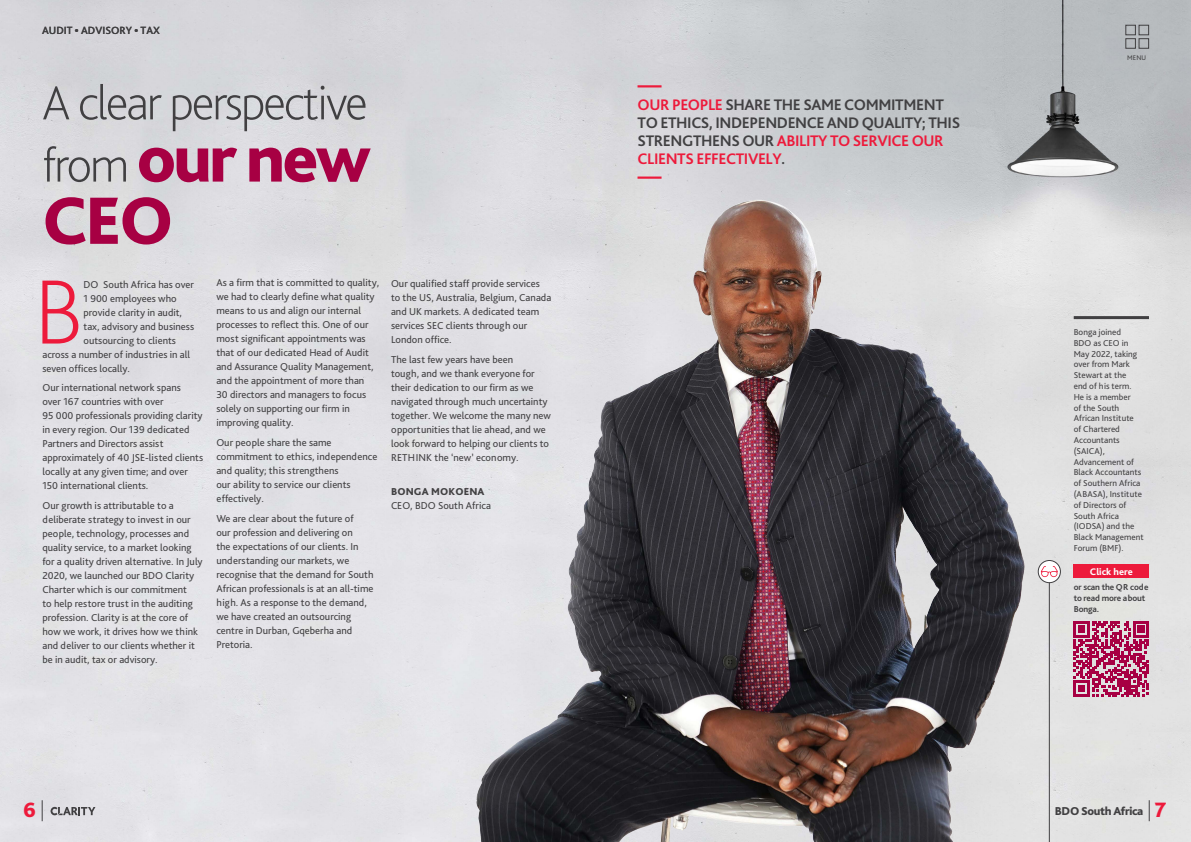
<style>
.page{position:relative;width:1191px;height:842px;background:#fff}
.page>*{position:absolute;margin:0;border:0;box-sizing:border-box;transform-origin:0 0}
.t1{font:200 95.5px "Bliss Pro";color:#ed1a3b}
.t2{font:800 70px/62.2px "Bliss Pro";letter-spacing:-.04em;color:#a70043}
.t3{font:200 50px "Bliss Pro";letter-spacing:-.04em;color:#414042}
.t4{font:800 21.7px "Bliss Pro";color:#ed1a3b}
.t5{font:700 16px/18px "Bliss Pro";letter-spacing:-.025em;color:#414042}
.t6{font:800 12px "Bliss Pro";letter-spacing:-.03em;color:#414042}
.t7{font:500 11px "Bliss Pro";letter-spacing:.005em;color:#414042}
.t8{font:10.5px/14px "Bliss Pro";color:#414042}
.t9{font:800 10.5px "Bliss Pro";letter-spacing:.015em;color:#414042}
.t10{font:800 10px "Bliss Pro";color:#fff}
.t11{font:9px/10.8px "Bliss Pro";color:#414042}
.t12{font:700 9px/10.8px "Bliss Pro";letter-spacing:-.015em;color:#414042}
.t13{font:7px "Bliss Pro";color:#414042}
.s1{font-weight:800}
.s2{font-weight:200;font-size:50px;color:#414042}
.s3{color:#ed1a3b}
.s4{font-size:21.7px;color:#ed1a3b}
</style>
<div class="page">
<img style="left:0;top:0;width:1191px;height:842px">
<img style="left:415px;top:159px;width:638px;height:683px">
<hr style="left:1049px;top:579px;width:1px;height:263px;background:#414042">
<svg style="left:1038px;top:560px;width:22px;height:23px"></svg>
<svg style="left:1040px;top:566px;width:17px;height:11px"></svg>
<div style="left:1038px;top:560px;width:22px;height:23px;border:1px solid #414042;border-radius:50%"></div>
<hr style="left:1073px;top:316px;width:76px;height:3px;background:#414042">
<div style="left:1073px;top:564px;width:76px;height:14px;background:#ed1a3b"></div>
<svg style="left:1073px;top:621px;width:76px;height:75px;background:#bc527c"></svg>
<hr style="left:637px;top:85px;width:24px;height:2px;background:#ed1a3b">
<hr style="left:637px;top:177px;width:24px;height:2px;background:#ed1a3b">
<svg style="left:42px;top:800px;width:1px;height:21px"></svg>
<svg style="left:1149px;top:800px;width:1px;height:21px"></svg>
<svg style="left:51px;top:807px;width:44px;height:8px"></svg>
<div style="left:1125px;top:25px;width:10px;height:10px;border:1px solid #414042"></div>
<div style="left:1125px;top:38px;width:10px;height:11px;border:1px solid #414042"></div>
<div style="left:1138px;top:25px;width:11px;height:10px;border:1px solid #414042"></div>
<div style="left:1138px;top:38px;width:11px;height:11px;border:1px solid #414042"></div>
<p class="t7" style="left:42px;top:23px;width:119px">AUDIT <span class="s1">•</span> ADVISORY <span class="s1">•</span> TAX</p>
<h3 class="t3" style="left:42px;top:72px;width:327px">A clear perspective</h3>
<h2 class="t2" style="left:42px;top:126px;width:330px"><span class="s2">from</span> our new<br>CEO</h2>
<h1 class="t1" style="left:34px;top:252px;width:51px">B</h1>
<p class="t8" style="left:84px;top:277px;width:112px">DO South Africa has over</p>
<p class="t8" style="left:84px;top:291px;width:95px">1 900 employees who</p>
<p class="t8" style="left:84px;top:305px;width:100px">provide clarity in audit,</p>
<p class="t8" style="left:84px;top:319px;width:112px">tax, advisory and business</p>
<p class="t8" style="left:84px;top:333px;width:94px">outsourcing to clients</p>
<p class="t8" style="left:42px;top:347px;width:149px">across a number of industries in all</p>
<p class="t8" style="left:42px;top:361px;width:89px">seven offices locally.</p>
<p class="t8" style="left:42px;top:380px;width:162px">Our international network spans<br>over 167 countries with over<br>95 000 professionals providing clarity in every region. Our 139 dedicated Partners and Directors assist approximately of 40 JSE-listed clients locally at any given time; and over 150 international clients.</p>
<p class="t8" style="left:42px;top:498px;width:162px">Our growth is attributable to a deliberate strategy to invest in our people, technology, processes and quality service, to a market looking for a quality driven alternative. In July 2020, we launched our BDO Clarity Charter which is our commitment<br>to help restore trust in the auditing profession. Clarity is at the core of how we work, it drives how we think and deliver to our clients whether it be in audit, tax or advisory.</p>
<p class="t8" style="left:216px;top:276px;width:164px">As a firm that is committed to quality, we had to clearly define what quality means to us and align our internal processes to reflect this. One of our most significant appointments was that of our dedicated Head of Audit and Assurance Quality Management, and the appointment of more than<br>30 directors and managers to focus solely on supporting our firm in improving quality.</p>
<p class="t8" style="left:216px;top:435px;width:162px">Our people share the same commitment to ethics, independence and quality; this strengthens<br>our ability to service our clients effectively.</p>
<p class="t8" style="left:216px;top:511px;width:159px">We are clear about the future of<br>our profession and delivering on<br>the expectations of our clients. In understanding our markets, we recognise that the demand for South<br>African professionals is at an all-time high. As a response to the demand, we have created an outsourcing centre in Durban, Gqeberha and<br>Pretoria.</p>
<p class="t8" style="left:391px;top:277px;width:162px">Our qualified staff provide services to the US, Australia, Belgium, Canada and UK markets. A dedicated team services SEC clients through our<br>London office.</p>
<p class="t8" style="left:391px;top:352px;width:161px">The last few years have been<br>tough, and we thank everyone for their dedication to our firm as we navigated through much uncertainty together. We welcome the many new opportunities that lie ahead, and we look forward to helping our clients to<br>RETHINK the ‘new’ economy.</p>
<p class="t9" style="left:391px;top:485px;width:95px">BONGA MOKOENA</p>
<p class="t8" style="left:391px;top:498px;width:101px">CEO, BDO South Africa</p>
<h3 class="t5" style="left:637px;top:96px;width:324px"><span class="s3">OUR PEOPLE</span> SHARE THE SAME COMMITMENT TO ETHICS, INDEPENDENCE AND QUALITY; THIS STRENGTHENS OUR <span class="s3">ABILITY TO SERVICE OUR CLIENTS EFFECTIVELY</span>.</h3>
<p class="t13" style="left:1127px;top:54px;width:20px">MENU</p>
<p class="t11" style="left:1073px;top:326px;width:71px">Bonga joined<br>BDO as CEO in<br>May 2022, taking over from Mark<br>Stewart at the<br>end of his term.<br>He is a member<br>of the South<br>African Institute of Chartered<br>Accountants (SAICA),<br>Advancement of<br>Black Accountants of Southern Africa (ABASA), Institute of Directors of<br>South Africa (IODSA) and the<br>Black Management<br>Forum (BMF).</p>
<p class="t10" style="left:1090px;top:565px;width:44px">Click here</p>
<p class="t12" style="left:1073px;top:581px;width:76px">or scan the QR code to read more about<br>Bonga.</p>
<h3 class="t4" style="left:23px;top:796px;width:14px">6</h3>
<p class="t6" style="left:1054px;top:804px;width:113px">BDO South Africa <span class="s4">7</span></p>
</div>
